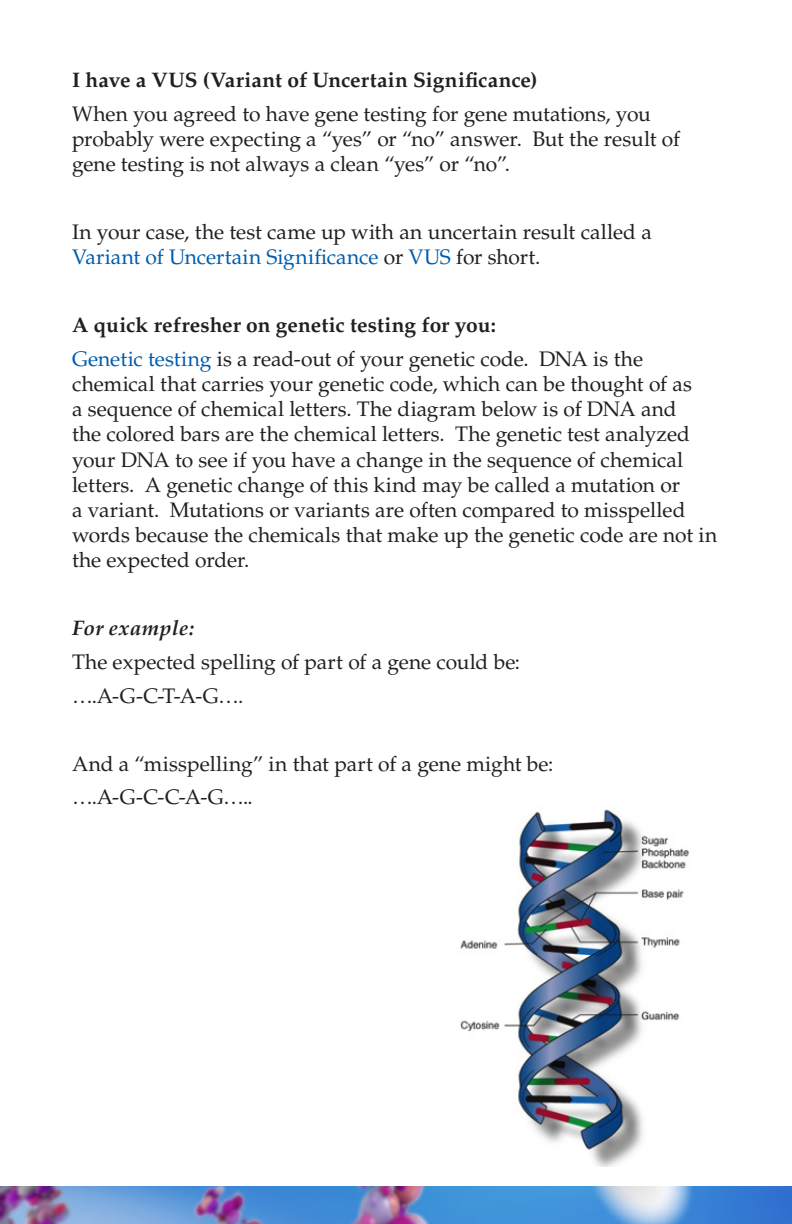
<style>
.page{position:relative;width:792px;height:1224px;background:#fff}
.page>*{position:absolute;margin:0;border:0;box-sizing:border-box;transform-origin:0 0}
.t1{font:21px/25.2px "Palatino LT Std";color:#231f20}
.t2{font:700 21px "Palatino LT Std";color:#231f20}
.t3{font:italic 700 21px "Palatino LT Std";letter-spacing:.02em;color:#231f20}
.s1{color:#015dac}
</style>
<div class="page">
<img style="left:460px;top:809px;width:229px;height:357px">
<img style="left:0;top:1187px;width:792px;height:37px">
<p class="t2" style="left:72px;top:68px;width:467px">I have a VUS (Variant of Uncertain Significance)</p>
<p class="t1" style="left:72px;top:102px;width:610px">When you agreed to have gene testing for gene mutations, you probably were expecting a “yes” or “no” answer. But the result of gene testing is not always a clean “yes” or “no”.</p>
<p class="t1" style="left:72px;top:220px;width:581px">In your case, the test came up with an uncertain result called a<br><span class="s1">Variant of Uncertain Significance</span> or <span class="s1">VUS</span> for short.</p>
<p class="t2" style="left:72px;top:313px;width:426px">A quick refresher on genetic testing for you:</p>
<p class="t1" style="left:72px;top:347px;width:647px"><span class="s1">Genetic testing</span> is a read-out of your genetic code. DNA is the chemical that carries your genetic code, which can be thought of as<br>a sequence of chemical letters. The diagram below is of DNA and<br>the colored bars are the chemical letters. The genetic test analyzed your DNA to see if you have a change in the sequence of chemical letters. A genetic change of this kind may be called a mutation or<br>a variant. Mutations or variants are often compared to misspelled words because the chemicals that make up the genetic code are not in the expected order.</p>
<p class="t3" style="left:72px;top:616px;width:123px">For example:</p>
<p class="t1" style="left:72px;top:650px;width:450px">The expected spelling of part of a gene could be:</p>
<p class="t1" style="left:72px;top:683px;width:173px">….A-G-C-T-A-G….</p>
<p class="t1" style="left:72px;top:751px;width:483px">And a “misspelling” in that part of a gene might be:</p>
<p class="t1" style="left:72px;top:785px;width:182px">….A-G-C-C-A-G…..</p>
</div>
